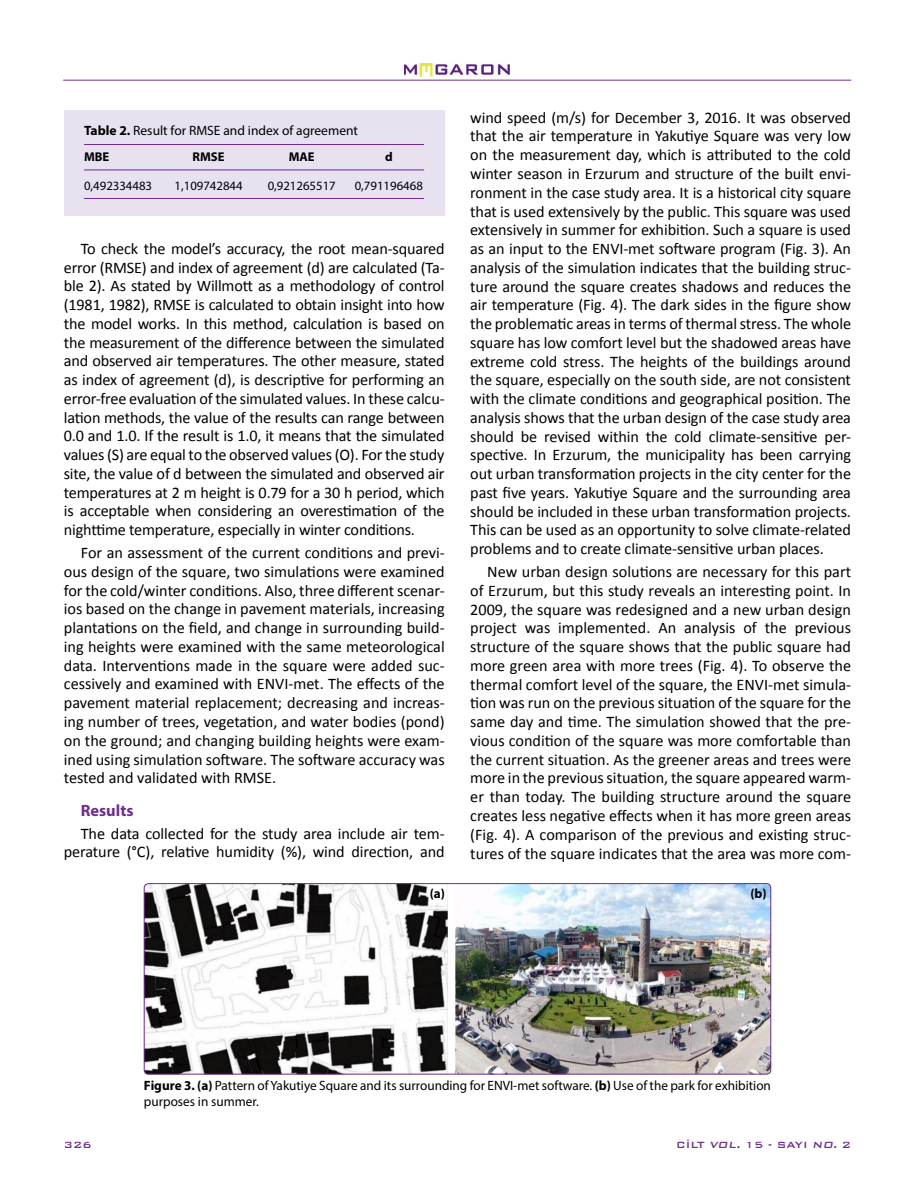
<style>
.page{position:relative;width:915px;height:1191px;background:#fff}
.page>*{position:absolute;margin:0;border:0;box-sizing:border-box;transform-origin:0 0}
.t1{font:700 16.35px "Myriad Pro";color:#6f2c91}
.t2{font:16.2px/18.8px "Calibri";letter-spacing:-.005em;color:#000;text-align:justify}
.t3{font:13.5px/15px "Myriad Pro";color:#000}
.t4{font:700 13.5px "Myriad Pro";color:#000}
.t5{font:12.75px "Myriad Pro";color:#000}
.t6{font:700 12.75px "Myriad Pro";color:#000}
.t7{font:500 12px "Bank Gothic BT";color:#6f2c91}
.s1{font-weight:700}
.s2{font-style:italic}
</style>
<div class="page">
<img style="left:404px;top:64px;width:105px;height:16px">
<hr style="left:63px;top:80px;width:787px;height:1px;background:#6f2c91">
<div style="left:64px;top:110px;width:380px;height:106px;background:#e8e1f0"></div>
<hr style="left:84px;top:170px;width:340px;height:1px;background:#6f2c91">
<hr style="left:84px;top:144px;width:340px;height:1px;background:#6f2c91">
<hr style="left:84px;top:198px;width:340px;height:1px;background:#6f2c91">
<img style="left:144px;top:884px;width:303px;height:190px">
<img style="left:455px;top:883px;width:315px;height:191px">
<div style="left:144px;top:883px;width:626px;height:191px;border:1px solid #6f2c91;border-radius:4px"></div>
<p class="t3" style="left:84px;top:123px;width:275px"><span class="s1">Table 2.</span> Result for RMSE and index of agreement</p>
<p class="t6" style="left:84px;top:148px;width:27px">MBE</p>
<p class="t6" style="left:192px;top:148px;width:34px">RMSE</p>
<p class="t6" style="left:289px;top:148px;width:27px">MAE</p>
<p class="t6" style="left:385px;top:148px;width:9px">d</p>
<p class="t5" style="left:84px;top:177px;width:70px">0,492334483</p>
<p class="t5" style="left:174px;top:177px;width:70px">1,109742844</p>
<p class="t5" style="left:267px;top:177px;width:70px">0,921265517</p>
<p class="t5" style="left:354px;top:177px;width:70px">0,791196468</p>
<p class="t2" style="left:64px;top:239px;width:382px;text-indent:17px">To check the model’s accuracy, the root mean-squared error (RMSE) and index of agreement (d) are calculated (Ta&shy;ble 2). As stated by Willmott as a methodology of control (1981, 1982), RMSE is calculated to obtain insight into how the model works. In this method, calculation is based on the measurement of the difference between the simulated and observed air temperatures. The other measure, stated as index of agreement (d), is descriptive for performing an error-free evaluation of the simulated values. In these calcu&shy;lation methods, the value of the results can range between 0.0 and 1.0. If the result is 1.0, it means that the simulated values (S) are equal to the observed values (O). For the study site, the value of d between the simulated and observed air temperatures at 2 m height is 0.79 for a 30 h period, which is acceptable when considering an overestimation of the nighttime temperature, especially in winter conditions.</p>
<p class="t2" style="left:64px;top:543px;width:382px;text-indent:17px">For an assessment of the current conditions and previ&shy;ous design of the square, two simulations were examined for the cold/winter conditions. Also, three different scenar&shy;ios based on the change in pavement materials, increasing plantations on the field, and change in surrounding build&shy;ing heights were examined with the same meteorological data. Interventions made in the square were added suc&shy;cessively and examined with ENVI-met. The effects of the pavement material replacement; decreasing and increas&shy;ing number of trees, vegetation, and water bodies (pond) on the ground; and changing building heights were exam&shy;ined using simulation software. The software accuracy was tested and validated with RMSE.</p>
<p class="t1" style="left:81px;top:799px;width:54px">Results</p>
<p class="t2" style="left:64px;top:824px;width:382px;text-align:right">The data collected for the study area include air tem&shy;perature (°C), relative humidity (%), wind direction, and</p>
<p class="t2" style="left:470px;top:108px;width:382px">wind speed (m/s) for December 3, 2016. It was observed that the air temperature in Yakutiye Square was very low on the measurement day, which is attributed to the cold winter season in Erzurum and structure of the built envi&shy;ronment in the case study area. It is a historical city square that is used extensively by the public. This square was used extensively in summer for exhibition. Such a square is used as an input to the ENVI-met software program (Fig. 3). An analysis of the simulation indicates that the building struc&shy;ture around the square creates shadows and reduces the air temperature (Fig. 4). The dark sides in the figure show the problematic areas in terms of thermal stress. The whole square has low comfort level but the shadowed areas have extreme cold stress. The heights of the buildings around the square, especially on the south side, are not consistent with the climate conditions and geographical position. The analysis shows that the urban design of the case study area should be revised within the cold climate-sensitive per&shy;spective. In Erzurum, the municipality has been carrying out urban transformation projects in the city center for the past five years. Yakutiye Square and the surrounding area should be included in these urban transformation projects.<br>This can be used as an opportunity to solve climate-related problems and to create climate-sensitive urban places.</p>
<p class="t2" style="left:470px;top:562px;width:382px;text-indent:17px">New urban design solutions are necessary for this part of Erzurum, but this study reveals an interesting point. In 2009, the square was redesigned and a new urban design project was implemented. An analysis of the previous structure of the square shows that the public square had more green area with more trees (Fig. 4). To observe the thermal comfort level of the square, the ENVI-met simula&shy;tion was run on the previous situation of the square for the same day and time. The simulation showed that the pre&shy;vious condition of the square was more comfortable than the current situation. As the greener areas and trees were more in the previous situation, the square appeared warm&shy;er than today. The building structure around the square creates less negative effects when it has more green areas (Fig. 4). A comparison of the previous and existing struc&shy;tures of the square indicates that the area was more com-</p>
<p class="t4" style="left:429px;top:884px;width:17px">(a)</p>
<p class="t4" style="left:750px;top:884px;width:18px">(b)</p>
<p class="t3" style="left:144px;top:1078px;width:628px"><span class="s1">Figure 3. (a)</span> Pattern of Yakutiye Square and its surrounding for ENVI-met software. <span class="s1">(b)</span> Use of the park for exhibition purposes in summer.</p>
<p class="t7" style="left:64px;top:1138px;width:29px">326</p>
<p class="t7" style="left:676px;top:1138px;width:176px">CİLT <span class="s2">VOL.</span> 15 - SAYI <span class="s2">NO.</span> 2</p>
</div>
